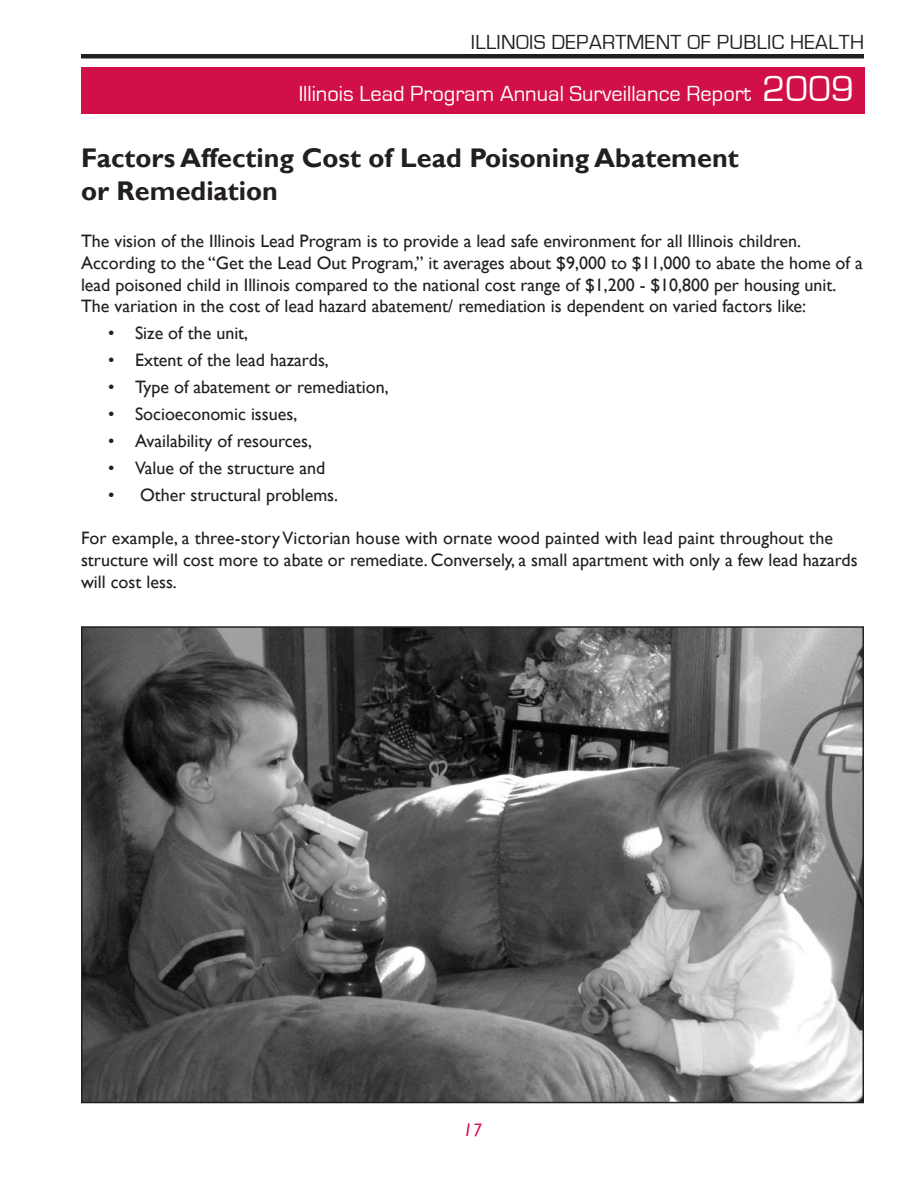
<style>
.page{position:relative;width:918px;height:1188px;background:#fff}
.page>*{position:absolute;margin:0;border:0;box-sizing:border-box;transform-origin:0 0}
.t1{font:700 27px/32.4px "Gill Sans";color:#231f20}
.t2{font:22.5px "Eurostile";color:#fff}
.t3{font:21px "Eurostile";letter-spacing:.015em;color:#231f20}
.t4{font:18px/21.6px "Gill Sans";color:#231f20}
.t5{font:italic 18px "Gill Sans";color:#d11048}
.s1{font-size:37.5px}
</style>
<div class="page">
<div style="left:81px;top:67px;width:783px;height:47px;background:#d11048"></div>
<hr style="left:81px;top:54px;width:783px;height:4px;background:#231f20">
<img style="left:84px;top:629px;width:777px;height:471px">
<div style="left:81px;top:626px;width:783px;height:477px;border:2px solid #231f20"></div>
<p class="t3" style="left:471px;top:32px;width:395px">ILLINOIS DEPARTMENT OF PUBLIC HEALTH</p>
<p class="t2" style="left:299px;top:83px;width:557px">Illinois Lead Program Annual Surveillance Report <span class="s1">2009</span></p>
<h1 class="t1" style="left:81px;top:142px;width:659px">Factors Affecting Cost of Lead Poisoning Abatement or Remediation</h1>
<p class="t4" style="left:81px;top:230px;width:783px">The vision of the Illinois Lead Program is to provide a lead safe environment for all Illinois children.<br>According to the “Get the Lead Out Program,” it averages about $9,000 to $11,000 to abate the home of a lead poisoned child in Illinois compared to the national cost range of $1,200 - $10,800 per housing unit.<br>The variation in the cost of lead hazard abatement/ remediation is dependent on varied factors like:</p>
<p class="t4" style="left:108px;top:322px;width:142px">• Size of the unit,</p>
<p class="t4" style="left:108px;top:349px;width:222px">• Extent of the lead hazards,</p>
<p class="t4" style="left:108px;top:376px;width:282px">• Type of abatement or remediation,</p>
<p class="t4" style="left:108px;top:403px;width:191px">• Socioeconomic issues,</p>
<p class="t4" style="left:108px;top:430px;width:206px">• Availability of resources,</p>
<p class="t4" style="left:108px;top:457px;width:219px">• Value of the structure and</p>
<p class="t4" style="left:108px;top:484px;width:232px">• Other structural problems.</p>
<p class="t4" style="left:81px;top:527px;width:778px">For example, a three-story Victorian house with ornate wood painted with lead paint throughout the structure will cost more to abate or remediate. Conversely, a small apartment with only a few lead hazards will cost less.</p>
<p class="t5" style="left:463px;top:1119px;width:20px">17</p>
</div>
